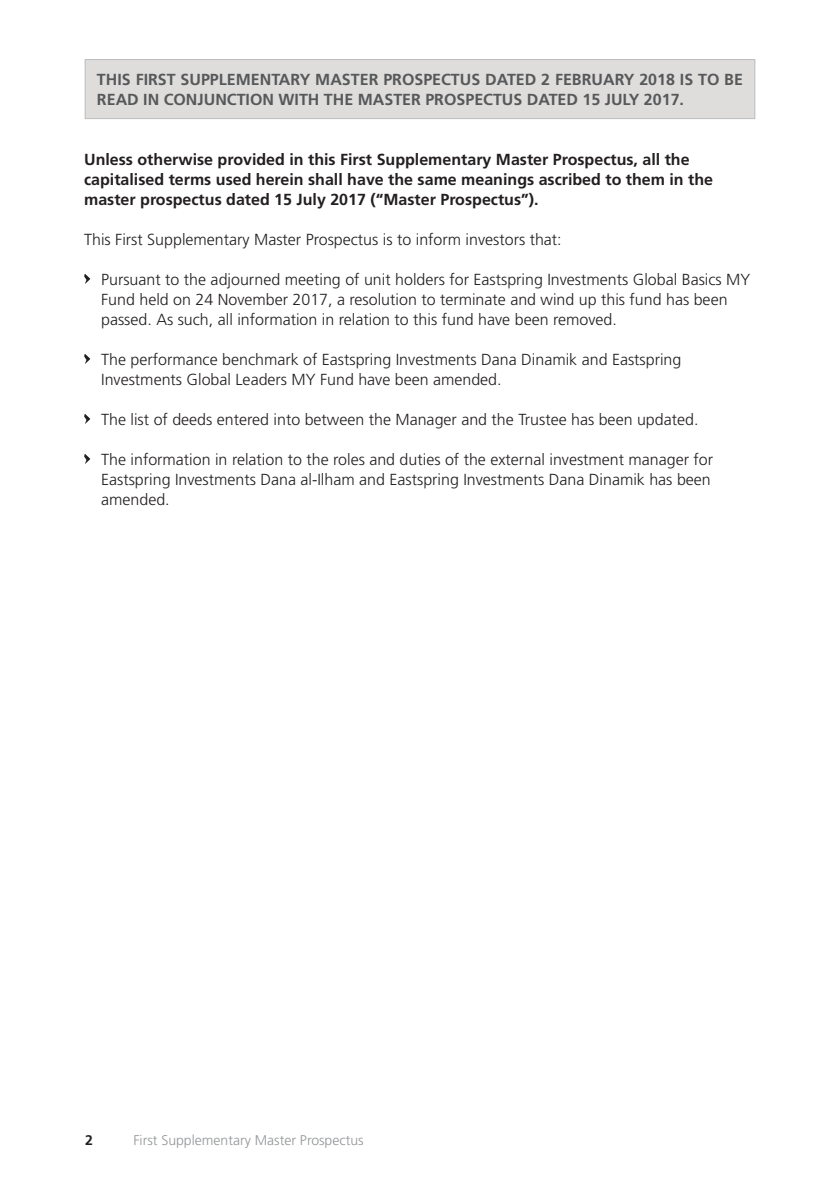
<style>
.page{position:relative;width:840px;height:1191px;background:#fff}
.page>*{position:absolute;margin:0;border:0;box-sizing:border-box;transform-origin:0 0}
.t1{font:300 16px/20px "Frutiger";color:#231f20}
.t2{font:700 16px/20px "Frutiger";color:#231f20}
.t3{font:700 16px/20px "Frutiger";color:#57585a}
.t4{font:300 14px "Frutiger";color:#939598}
.t5{font:700 14px "Frutiger";color:#231f20}
</style>
<div class="page">
<div style="left:85px;top:60px;width:669px;height:59px;background:#dedddc"></div>
<div style="left:85px;top:59px;width:670px;height:60px;border:1px solid #bcbdc0"></div>
<svg style="left:84px;top:274px;width:6px;height:10px"></svg>
<svg style="left:84px;top:354px;width:6px;height:10px"></svg>
<svg style="left:84px;top:414px;width:6px;height:10px"></svg>
<svg style="left:84px;top:454px;width:6px;height:10px"></svg>
<p class="t3" style="left:97px;top:69px;width:647px">THIS FIRST SUPPLEMENTARY MASTER PROSPECTUS DATED 2 FEBRUARY 2018 IS TO BE<br>READ IN CONJUNCTION WITH THE MASTER PROSPECTUS DATED 15 JULY 2017.</p>
<p class="t2" style="left:84px;top:149px;width:630px">Unless otherwise provided in this First Supplementary Master Prospectus, all the capitalised terms used herein shall have the same meanings ascribed to them in the master prospectus dated 15 July 2017 (“Master Prospectus”).</p>
<p class="t1" style="left:84px;top:230px;width:479px">This First Supplementary Master Prospectus is to inform investors that:</p>
<p class="t1" style="left:101px;top:270px;width:650px">Pursuant to the adjourned meeting of unit holders for Eastspring Investments Global Basics MY<br>Fund held on 24 November 2017, a resolution to terminate and wind up this fund has been passed. As such, all information in relation to this fund have been removed.</p>
<p class="t1" style="left:101px;top:350px;width:581px">The performance benchmark of Eastspring Investments Dana Dinamik and Eastspring<br>Investments Global Leaders MY Fund have been amended.</p>
<p class="t1" style="left:101px;top:410px;width:598px">The list of deeds entered into between the Manager and the Trustee has been updated.</p>
<p class="t1" style="left:101px;top:450px;width:613px">The information in relation to the roles and duties of the external investment manager for<br>Eastspring Investments Dana al-Ilham and Eastspring Investments Dana Dinamik has been amended.</p>
<p class="t5" style="left:85px;top:1131px;width:9px">2</p>
<p class="t4" style="left:133px;top:1132px;width:231px">First Supplementary Master Prospectus</p>
</div>
